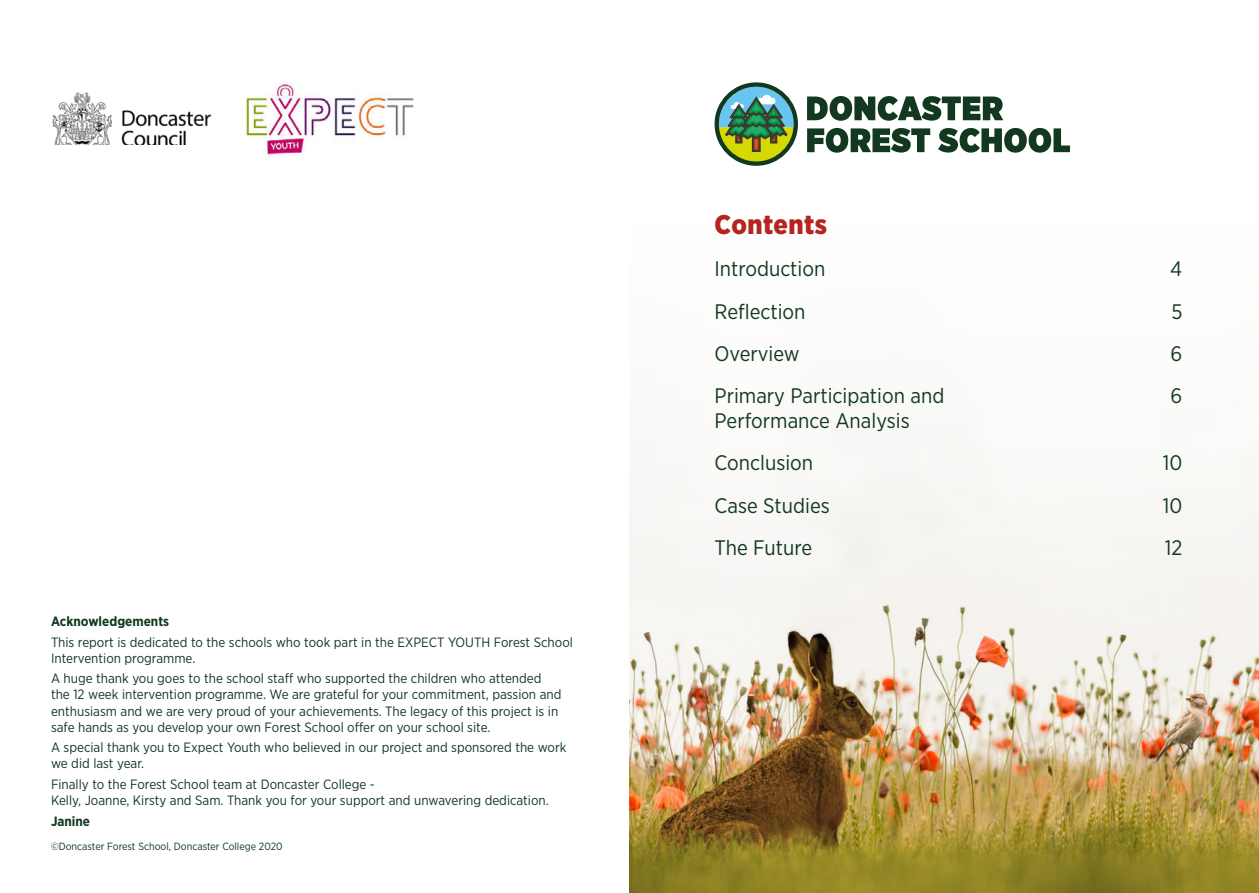
<style>
.page{position:relative;width:1259px;height:893px;background:#fff}
.page>*{position:absolute;margin:0;border:0;box-sizing:border-box;transform-origin:0 0}
.t1{font:900 27px "Gotham Narrow";letter-spacing:.02em;color:#b5251f}
.t2{font:21px/42.2px "Gotham Narrow";color:#133820}
.t3{font:13.5px/16.2px "Gotham Narrow";color:#133820}
.t4{font:700 13.5px "Gotham Narrow";color:#133820}
.t5{font:10.5px "Gotham Narrow";color:#133820}
</style>
<div class="page">
<img style="left:629px;top:82px;width:630px;height:811px">
<svg style="left:718px;top:87px;width:79px;height:77px"></svg>
<svg style="left:807px;top:96px;width:196px;height:25px"></svg>
<svg style="left:807px;top:128px;width:123px;height:25px"></svg>
<svg style="left:938px;top:128px;width:132px;height:25px"></svg>
<div style="left:714px;top:82px;width:84px;height:84px;border:4px solid #123820;border-radius:50%"></div>
<img style="left:52px;top:92px;width:160px;height:53px">
<img style="left:246px;top:82px;width:168px;height:74px">
<p class="t4" style="left:51px;top:613px;width:120px">Acknowledgements</p>
<p class="t3" style="left:51px;top:633px;width:523px">This report is dedicated to the schools who took part in the EXPECT YOUTH Forest School<br>Intervention programme.</p>
<p class="t3" style="left:51px;top:670px;width:512px">A huge thank you goes to the school staff who supported the children who attended the 12 week intervention programme. We are grateful for your commitment, passion and enthusiasm and we are very proud of your achievements. The legacy of this project is in safe hands as you develop your own Forest School offer on your school site.</p>
<p class="t3" style="left:51px;top:739px;width:517px">A special thank you to Expect Youth who believed in our project and sponsored the work we did last year.</p>
<p class="t3" style="left:51px;top:776px;width:499px">Finally to the Forest School team at Doncaster College -<br>Kelly, Joanne, Kirsty and Sam. Thank you for your support and unwavering dedication.</p>
<p class="t4" style="left:51px;top:812px;width:41px">Janine</p>
<p class="t5" style="left:51px;top:840px;width:233px">©Doncaster Forest School, Doncaster College 2020</p>
<h1 class="t1" style="left:714px;top:207px;width:114px">Contents</h1>
<h2 class="t2" style="left:714px;top:248px;width:112px">Introduction</h2>
<h2 class="t2" style="left:1170px;top:248px;width:14px">4</h2>
<h2 class="t2" style="left:714px;top:290px;width:92px">Reflection</h2>
<h2 class="t2" style="left:1171px;top:290px;width:13px">5</h2>
<h2 class="t2" style="left:714px;top:332px;width:86px">Overview</h2>
<h2 class="t2" style="left:1170px;top:332px;width:13px">6</h2>
<h2 class="t2" style="left:714px;top:374px;width:231px">Primary Participation and</h2>
<h2 class="t2" style="left:1170px;top:374px;width:13px">6</h2>
<h2 class="t2" style="left:714px;top:399px;width:197px">Performance Analysis<br>Conclusion</h2>
<h2 class="t2" style="left:1162px;top:442px;width:21px">10</h2>
<h2 class="t2" style="left:714px;top:484px;width:117px">Case Studies</h2>
<h2 class="t2" style="left:1162px;top:484px;width:21px">10</h2>
<h2 class="t2" style="left:714px;top:526px;width:99px">The Future</h2>
<h2 class="t2" style="left:1164px;top:526px;width:19px">12</h2>
</div>
